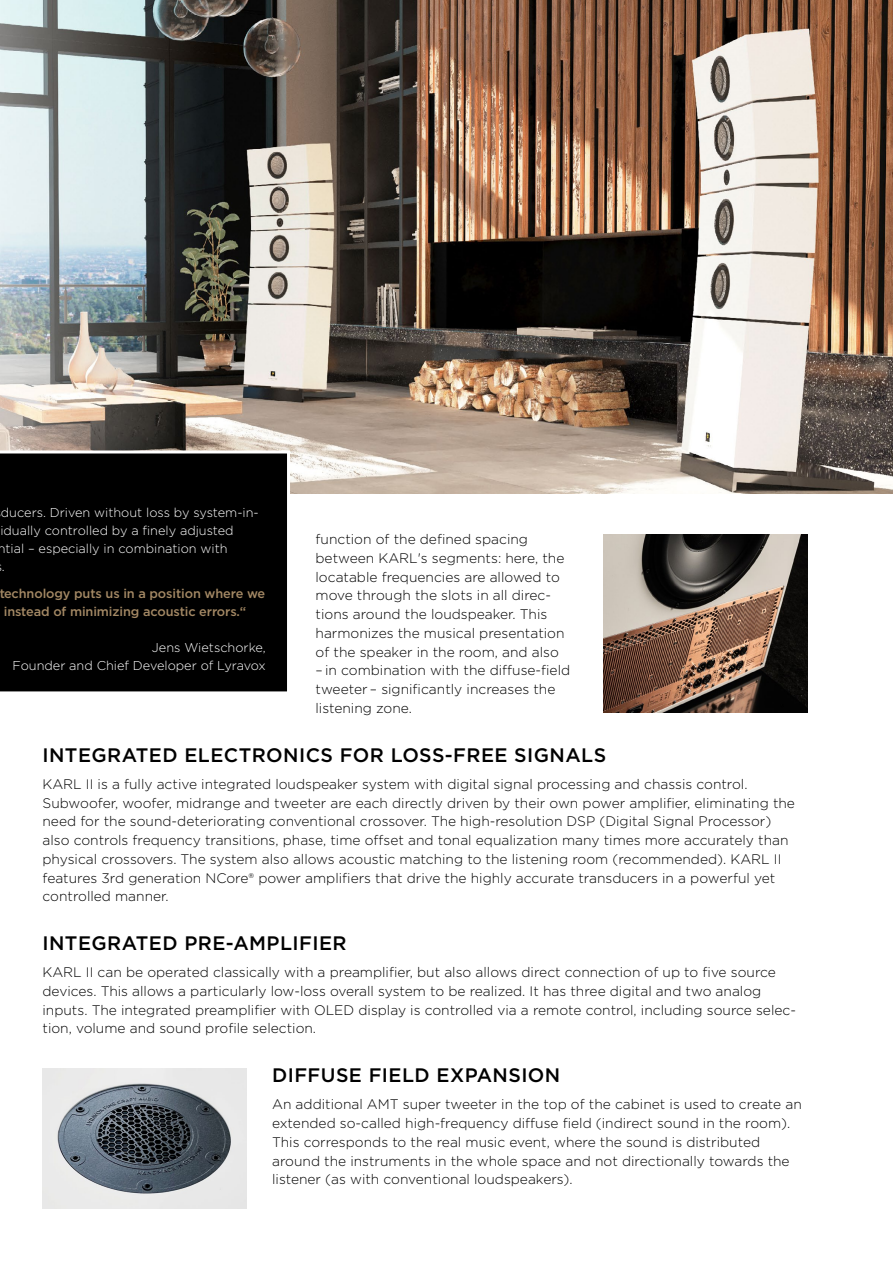
<style>
.page{position:relative;width:893px;height:1263px;background:#fff}
.page>*{position:absolute;margin:0;border:0;box-sizing:border-box;transform-origin:0 0}
.t1{font:500 19.5px "Gotham";letter-spacing:.02em;color:#000}
.t2{font:300 13.8px/18.8px "Gotham";color:#000}
.t3{font:300 12.75px/18px "Gotham";color:#fff;text-align:right}
.t4{font:500 12.75px/18px "Gotham";letter-spacing:-.01em;color:#a38864}
</style>
<div class="page">
<img style="left:0;top:0;width:893px;height:494px">
<div style="left:0;top:449px;width:292px;height:243px;background:#000"></div>
<img style="left:43px;top:1069px;width:204px;height:140px">
<img style="left:604px;top:534px;width:204px;height:179px">
<p class="t3" style="left:1px;top:503px;width:259px">ducers. Driven without loss by system-in-</p>
<p class="t3" style="left:0;top:521px;width:235px">idually controlled by a finely adjusted</p>
<p class="t3" style="left:-2px;top:539px;width:232px">ntial – especially in combination with</p>
<p class="t3" style="left:2px;top:557px;width:4px">.</p>
<p class="t4" style="left:4px;top:584px;width:263px;text-indent:-5px">technology puts us in a position where we instead of minimizing acoustic errors.“</p>
<p class="t3" style="left:13px;top:638px;width:255px">Jens Wietschorke,<br>Founder and Chief Developer of Lyravox</p>
<p class="t2" style="left:316px;top:529px;width:251px">function of the defined spacing between KARL's segments: here, the locatable frequencies are allowed to move through the slots in all direc&shy;tions around the loudspeaker. This harmonizes the musical presentation of the speaker in the room, and also</p>
<p class="t2" style="left:316px;top:661px;width:256px">– in combination with the diffuse-field tweeter – significantly increases the listening zone.</p>
<h1 class="t1" style="left:43px;top:742px;width:565px">INTEGRATED ELECTRONICS FOR LOSS-FREE SIGNALS</h1>
<p class="t2" style="left:43px;top:774px;width:754px">KARL II is a fully active integrated loudspeaker system with digital signal processing and chassis control.<br>Subwoofer, woofer, midrange and tweeter are each directly driven by their own power amplifier, eliminating the need for the sound-deteriorating conventional crossover. The high-resolution DSP (Digital Signal Processor) also controls frequency transitions, phase, time offset and tonal equalization many times more accurately than physical crossovers. The system also allows acoustic matching to the listening room (recommended). KARL II features 3rd generation NCore® power amplifiers that drive the highly accurate transducers in a powerful yet controlled manner.</p>
<h1 class="t1" style="left:43px;top:930px;width:306px">INTEGRATED PRE-AMPLIFIER</h1>
<p class="t2" style="left:43px;top:962px;width:755px">KARL II can be operated classically with a preamplifier, but also allows direct connection of up to five source devices. This allows a particularly low-loss overall system to be realized. It has three digital and two analog inputs. The integrated preamplifier with OLED display is controlled via a remote control, including source selec&shy;tion, volume and sound profile selection.</p>
<h1 class="t1" style="left:272px;top:1062px;width:290px">DIFFUSE FIELD EXPANSION</h1>
<p class="t2" style="left:272px;top:1095px;width:531px">An additional AMT super tweeter in the top of the cabinet is used to create an extended so-called high-frequency diffuse field (indirect sound in the room).<br>This corresponds to the real music event, where the sound is distributed around the instruments in the whole space and not directionally towards the listener (as with conventional loudspeakers).</p>
</div>
